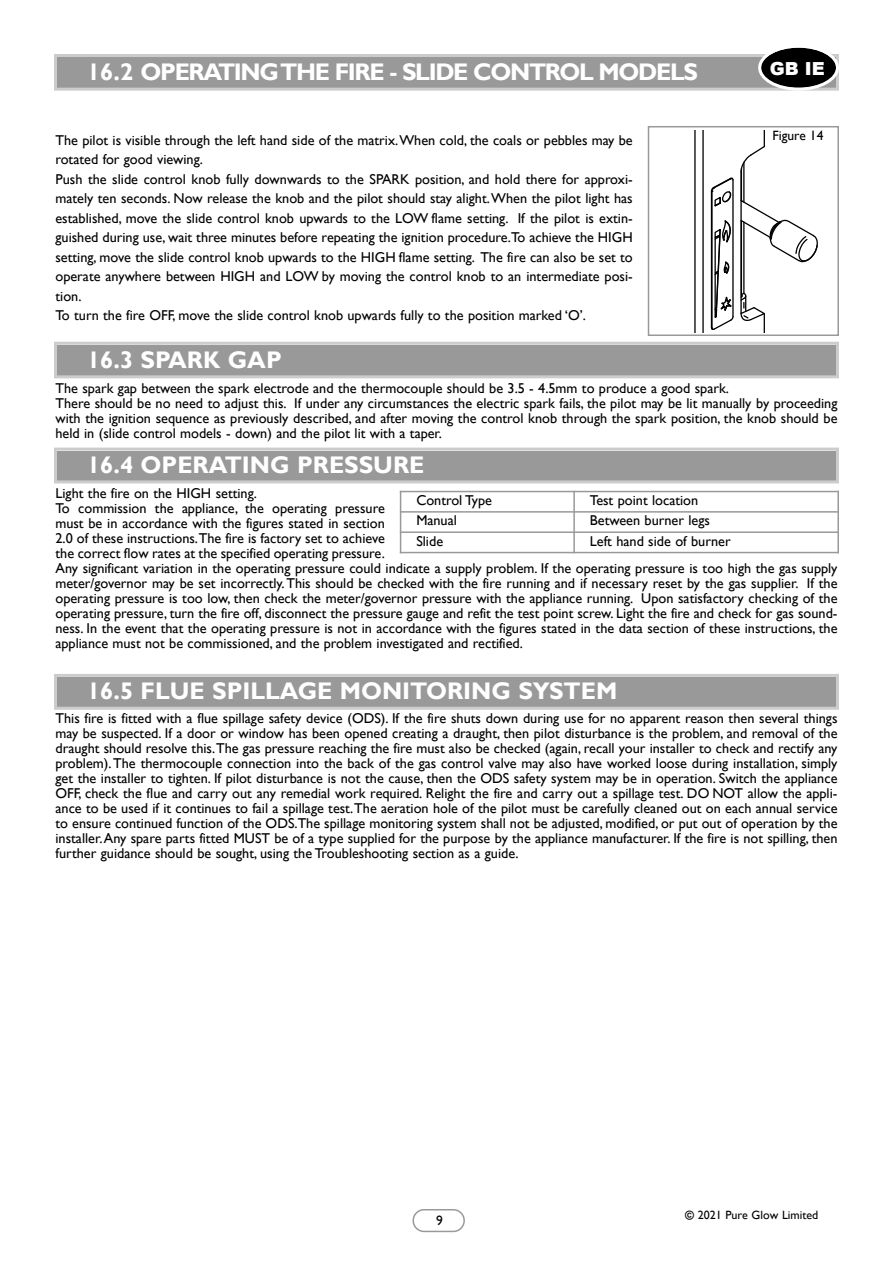
<style>
.page{position:relative;width:893px;height:1263px;background:#fff}
.page>*{position:absolute;margin:0;border:0;box-sizing:border-box;transform-origin:0 0}
.t1{font:700 24px "Gill Sans";color:#fff}
.t2{font:700 24px "Gill Sans";letter-spacing:-.055em;color:#fff}
.t3{font:900 18px "Arial";color:#fff}
.t4{font:14.25px/15px "Gill Sans";color:#000}
.t5{font:13.5px "Gill Sans";color:#000}
.t6{font:12px "Gill Sans";color:#000}
.s1{font-weight:700}
</style>
<div class="page">
<svg style="left:412px;top:1209px;width:53px;height:23px"></svg>
<div style="left:57px;top:345px;width:779px;height:30px;background:#999"></div>
<div style="left:54px;top:342px;width:785px;height:36px;border:3px solid #ccc"></div>
<div style="left:57px;top:451px;width:779px;height:29px;background:#999"></div>
<div style="left:54px;top:448px;width:785px;height:35px;border:3px solid #ccc"></div>
<div style="left:57px;top:677px;width:779px;height:30px;background:#999"></div>
<div style="left:54px;top:674px;width:785px;height:36px;border:3px solid #ccc"></div>
<div style="left:57px;top:57px;width:779px;height:31px;background:#999"></div>
<div style="left:54px;top:54px;width:785px;height:37px;border:3px solid #ccc"></div>
<div style="left:648px;top:126px;width:191px;height:210px;border:2px solid #999"></div>
<svg style="left:694px;top:130px;width:124px;height:202px"></svg>
<div style="left:771px;top:129px;width:62px;height:74px;background:#fff"></div>
<hr style="left:400px;top:491px;width:1px;height:62px;background:#999">
<hr style="left:573px;top:491px;width:2px;height:62px;background:#999">
<hr style="left:837px;top:491px;width:2px;height:62px;background:#999">
<hr style="left:400px;top:491px;width:439px;height:1px;background:#999">
<hr style="left:400px;top:511px;width:439px;height:2px;background:#999">
<hr style="left:400px;top:531px;width:439px;height:2px;background:#999">
<hr style="left:400px;top:552px;width:439px;height:1px;background:#999">
<svg style="left:758px;top:47px;width:81px;height:44px"></svg>
<h1 class="t2" style="left:87px;top:57px;width:612px">16.2 OPERATING THE FIRE - SLIDE CONTROL MODELS</h1>
<p class="t4" style="left:56px;top:130px;width:579px;line-height:19.5px">The pilot is visible through the left hand side of the matrix. When cold, the coals or pebbles may be rotated for good viewing.<br>Push the slide control knob fully downwards to the SPARK position, and hold there for approxi&shy;mately ten seconds. Now release the knob and the pilot should stay alight. When the pilot light has established, move the slide control knob upwards to the LOW flame setting. If the pilot is extin&shy;guished during use, wait three minutes before repeating the ignition procedure.To achieve the HIGH setting, move the slide control knob upwards to the HIGH flame setting. The fire can also be set to operate anywhere between HIGH and LOW by moving the control knob to an intermediate posi&shy;tion.<br>To turn the fire OFF, move the slide control knob upwards fully to the position marked ‘O’.</p>
<h1 class="t1" style="left:87px;top:345px;width:196px">16.3 SPARK GAP</h1>
<p class="t3" style="left:770px;top:55px;width:56px">GB IE</p>
<p class="t5" style="left:772px;top:127px;width:52px">Figure 14</p>
<p class="t4" style="left:56px;top:381px;width:783px">The spark gap between the spark electrode and the thermocouple should be 3.5 - 4.5mm to produce a good spark.<br>There should be no need to adjust this. If under any circumstances the electric spark fails, the pilot may be lit manually by proceeding with the ignition sequence as previously described, and after moving the control knob through the spark position, the knob should be held in (slide control models - down) and the pilot lit with a taper.</p>
<h1 class="t1" style="left:87px;top:450px;width:339px">16.4 OPERATING PRESSURE</h1>
<p class="t4" style="left:56px;top:486px;width:783px">Light the fire on the HIGH setting.<br>To commission the appliance, the operating pressure<br>must be in accordance with the figures stated in section<br>2.0 of these instructions.The fire is factory set to achieve<br>the correct flow rates at the specified operating pressure.<br>Any significant variation in the operating pressure could indicate a supply problem. If the operating pressure is too high the gas supply meter/governor may be set incorrectly. This should be checked with the fire running and if necessary reset by the gas supplier. If the operating pressure is too low, then check the meter/governor pressure with the appliance running. Upon satisfactory checking of the operating pressure, turn the fire off, disconnect the pressure gauge and refit the test point screw. Light the fire and check for gas sound&shy;ness. In the event that the operating pressure is not in accordance with the figures stated in the data section of these instructions, the appliance must not be commissioned, and the problem investigated and rectified.</p>
<p class="t4" style="left:416px;top:493px;width:77px">Control Type</p>
<p class="t4" style="left:590px;top:493px;width:110px">Test point location</p>
<p class="t4" style="left:416px;top:513px;width:42px">Manual</p>
<p class="t4" style="left:590px;top:513px;width:122px">Between burner legs</p>
<p class="t4" style="left:416px;top:534px;width:28px">Slide</p>
<p class="t4" style="left:590px;top:534px;width:142px">Left hand side of burner</p>
<h1 class="t1" style="left:87px;top:676px;width:532px">16.5 FLUE SPILLAGE MONITORING SYSTEM</h1>
<p class="t4" style="left:56px;top:711px;width:783px;text-align:justify">This fire is fitted with a flue spillage safety device (ODS). If the fire shuts down during use for no apparent reason then several things may be suspected. If a door or window has been opened creating a draught, then pilot disturbance is the problem, and removal of the draught should resolve this. The gas pressure reaching the fire must also be checked (again, recall your installer to check and rectify any problem). The thermocouple connection into the back of the gas control valve may also have worked loose during installation, simply get the installer to tighten. If pilot disturbance is not the cause, then the ODS safety system may be in operation. Switch the appliance OFF, check the flue and carry out any remedial work required. Relight the fire and carry out a spillage test. DO NOT allow the appli&shy;ance to be used if it continues to fail a spillage test. The aeration hole of the pilot must be carefully cleaned out on each annual service to ensure continued function of the ODS.The spillage monitoring system shall not be adjusted, modified, or put out of operation by the installer. Any spare parts fitted MUST be of a type supplied for the purpose by the appliance manufacturer. If the fire is not spilling, then further guidance should be sought, using the Troubleshooting section as a guide.</p>
<p class="t5" style="left:436px;top:1213px;width:8px">9</p>
<p class="t6" style="left:685px;top:1208px;width:135px"><span class="s1">©</span> 2021 Pure Glow Limited</p>
</div>
